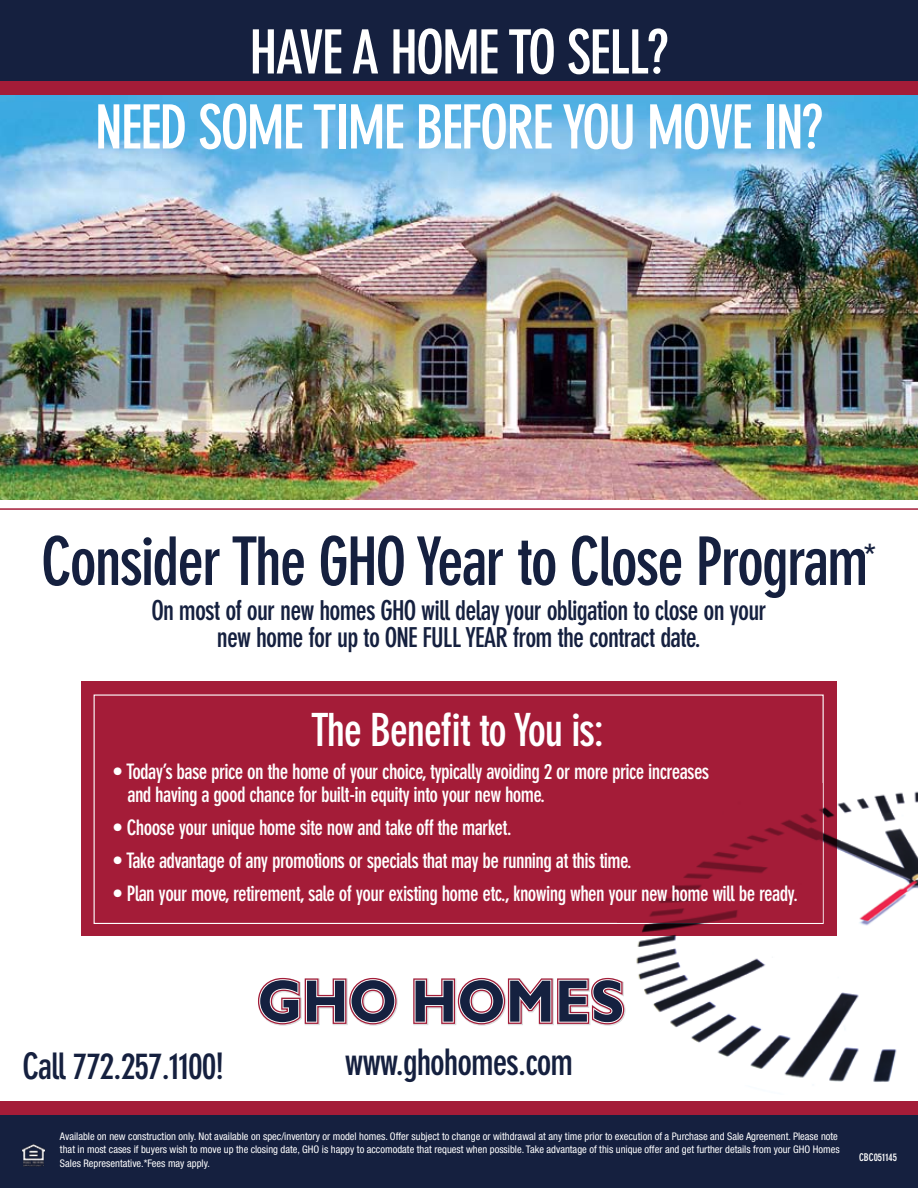
<style>
.page{position:relative;width:918px;height:1188px;background:#fff}
.page>*{position:absolute;margin:0;border:0;box-sizing:border-box;transform-origin:0 0}
.t1{font:700 condensed 66px "DIN Neuzeit Grotesk";letter-spacing:-.03em;color:#15203f}
.t2{font:700 condensed 60px/75px "DIN Neuzeit Grotesk";letter-spacing:-.03em;color:#fff}
.t3{font:700 condensed 45px "DIN Neuzeit Grotesk";letter-spacing:-.03em;color:#fff}
.t4{font:700 condensed 36px "DIN Neuzeit Grotesk";letter-spacing:-.03em;color:#15203f}
.t5{font:700 condensed 27px/27px "DIN Neuzeit Grotesk";letter-spacing:-.03em;color:#15203f;text-align:center}
.t6{font:700 condensed 21px/22.5px "DIN Neuzeit Grotesk";letter-spacing:-.03em;color:#fff}
.t7{font:condensed 10.5px/13.5px "Helvetica Neue LT Std";color:#fff}
.t8{font:700 condensed 10.5px "DIN Neuzeit Grotesk";color:#fff}
</style>
<div class="page">
<img style="left:0;top:94px;width:918px;height:406px">
<div style="left:0;top:1107px;width:918px;height:81px;background:#15203f"></div>
<img style="left:23px;top:1144px;width:21px;height:22px">
<div style="left:0;top:1101px;width:918px;height:13px;background:#a41c38"></div>
<div style="left:81px;top:681px;width:756px;height:255px;background:#a41c38"></div>
<div style="left:0;top:0;width:918px;height:82px;background:#15203f"></div>
<div style="left:0;top:81px;width:918px;height:13px;background:#a41c38"></div>
<hr style="left:0;top:508px;width:918px;height:2px;background:#a41c38">
<svg style="left:258px;top:977px;width:140px;height:49px"></svg>
<svg style="left:413px;top:977px;width:213px;height:49px"></svg>
<img style="left:629px;top:759px;width:289px;height:323px">
<div style="left:617px;top:783px;width:206px;height:140px;background:#a41c38"></div>
<h2 class="t2" style="left:95px;top:15px;width:575px;text-indent:155px">Havea home to sell?<br>Need some time before</h2>
<h2 class="t2" style="left:562px;top:90px;width:263px">you move in?</h2>
<h1 class="t1" style="left:41px;top:523px;width:837px">Consider The GHO Year to Close Program<sup>*</sup></h1>
<h3 class="t5" style="left:151px;top:598px;width:617px">On most of our new homes GHO will delay your obligation to close on your new home for up to ONE FULL YEAR from the contract date.</h3>
<h3 class="t3" style="left:311px;top:704px;width:295px">The Benefit to You is:</h3>
<h3 class="t6" style="left:127px;top:761px;width:583px;text-indent:-15px">• Today’s base price on the home of your choice, typically avoiding 2 or more price increases and having a good chance for built-in equity into your new home.</h3>
<h3 class="t6" style="left:112px;top:816px;width:401px">• Choose your unique home site now and take off the market.</h3>
<h3 class="t6" style="left:112px;top:849px;width:521px">• Take advantage of any promotions or specials that may be running at this time.</h3>
<h3 class="t6" style="left:112px;top:882px;width:687px">• Plan your move, retirement, sale of your existing home etc., knowing when your new home will be ready.</h3>
<h3 class="t4" style="left:22px;top:1045px;width:203px">Call 772.257.1100!</h3>
<h3 class="t4" style="left:345px;top:1041px;width:230px">www.ghohomes.com</h3>
<p class="t7" style="left:60px;top:1129px;width:781px">Available on new construction only. Not available on spec/inventory or model homes. Offer subject to change or withdrawal at any time prior to execution of a Purchase and Sale Agreement. Please note that in most cases if buyers wish to move up the closing date, GHO is happy to accomodate that request when possible. Take advantage of this unique offer and get further details from your GHO Homes<br>Sales Representative.*Fees may apply.</p>
<p class="t8" style="left:859px;top:1152px;width:39px">CBC051145</p>
</div>
